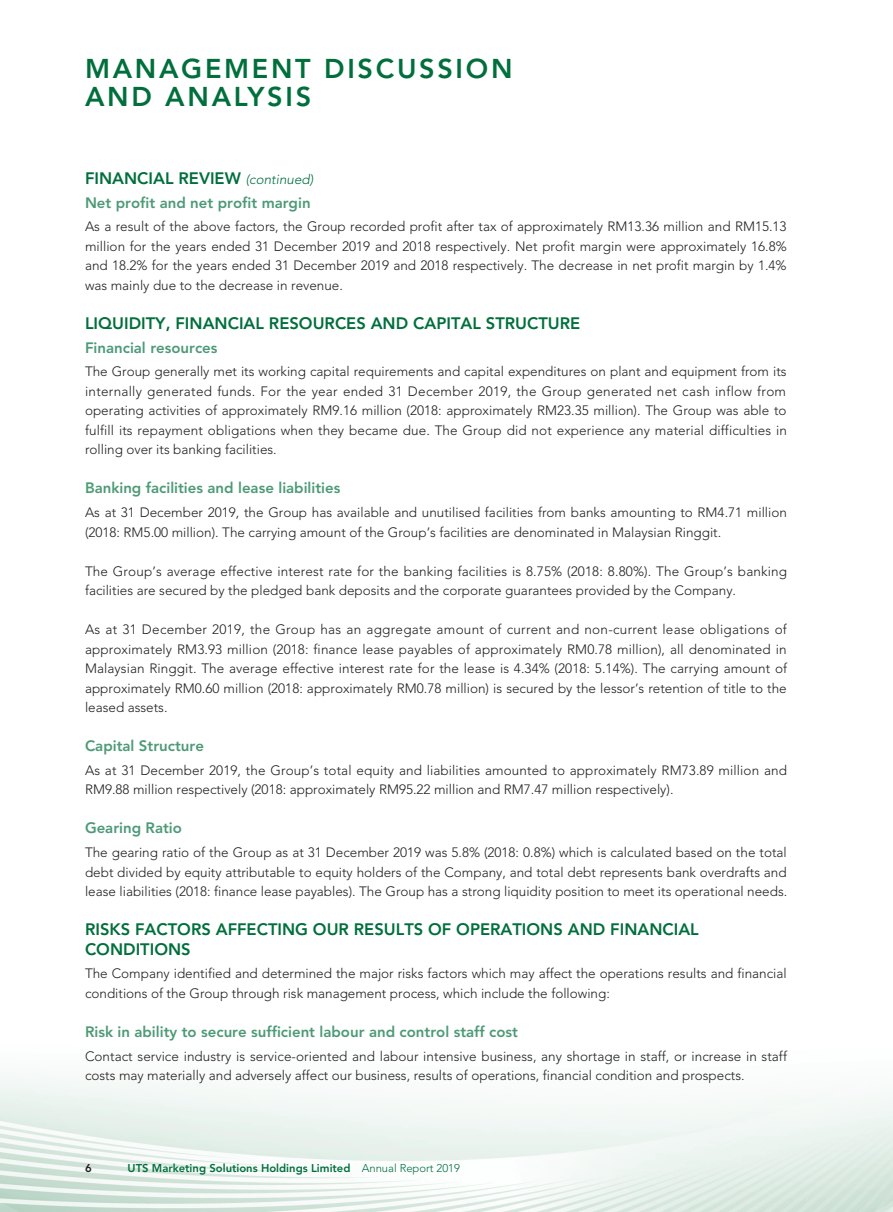
<style>
.page{position:relative;width:893px;height:1212px;background:#fff}
.page>*{position:absolute;margin:0;border:0;box-sizing:border-box;transform-origin:0 0}
.t1{font:800 27px/28.5px "Avenir LT Std";letter-spacing:.1em;color:#006f3c}
.t2{font:800 16.5px/19.5px "Avenir LT Std";color:#006f3c}
.t3{font:800 15px "Avenir LT Std";color:#4d9a77}
.t4{font:300 13.5px/19.5px "Avenir LT Std";color:#231f20}
.t5{font:800 11.25px "Avenir LT Std";color:#006f3c}
.t6{font:800 11.25px "Avenir LT Std";color:#231f20}
.s1{font-weight:300;font-style:italic;font-size:13.5px}
.s2{font-weight:300}
</style>
<div class="page">
<h1 class="t1" style="left:85px;top:54px;width:429px">MANAGEMENT DISCUSSION<br>AND ANALYSIS</h1>
<p class="t2" style="left:85px;top:168px;width:230px">FINANCIAL REVIEW <span class="s1">(continued)</span></p>
<p class="t3" style="left:85px;top:193px;width:227px">Net profit and net profit margin</p>
<p class="t4" style="left:85px;top:217px;width:703px;text-align:justify">As a result of the above factors, the Group recorded profit after tax of approximately RM13.36 million and RM15.13 million for the years ended 31 December 2019 and 2018 respectively. Net profit margin were approximately 16.8% and 18.2% for the years ended 31 December 2019 and 2018 respectively. The decrease in net profit margin by 1.4% was mainly due to the decrease in revenue.</p>
<p class="t2" style="left:85px;top:313px;width:497px">LIQUIDITY, FINANCIAL RESOURCES AND CAPITAL STRUCTURE</p>
<p class="t3" style="left:85px;top:338px;width:134px">Financial resources</p>
<p class="t4" style="left:85px;top:362px;width:703px;text-align:justify">The Group generally met its working capital requirements and capital expenditures on plant and equipment from its internally generated funds. For the year ended 31 December 2019, the Group generated net cash inflow from operating activities of approximately RM9.16 million (2018: approximately RM23.35 million). The Group was able to fulfill its repayment obligations when they became due. The Group did not experience any material difficulties in rolling over its banking facilities.</p>
<p class="t3" style="left:85px;top:479px;width:257px">Banking facilities and lease liabilities</p>
<p class="t4" style="left:85px;top:503px;width:703px">As at 31 December 2019, the Group has available and unutilised facilities from banks amounting to RM4.71 million (2018: RM5.00 million). The carrying amount of the Group’s facilities are denominated in Malaysian Ringgit.</p>
<p class="t4" style="left:85px;top:561px;width:703px">The Group’s average effective interest rate for the banking facilities is 8.75% (2018: 8.80%). The Group’s banking facilities are secured by the pledged bank deposits and the corporate guarantees provided by the Company.</p>
<p class="t4" style="left:85px;top:620px;width:703px;text-align:justify">As at 31 December 2019, the Group has an aggregate amount of current and non-current lease obligations of approximately RM3.93 million (2018: finance lease payables of approximately RM0.78 million), all denominated in Malaysian Ringgit. The average effective interest rate for the lease is 4.34% (2018: 5.14%). The carrying amount of approximately RM0.60 million (2018: approximately RM0.78 million) is secured by the lessor’s retention of title to the leased assets.</p>
<p class="t3" style="left:85px;top:737px;width:120px">Capital Structure</p>
<p class="t4" style="left:85px;top:760px;width:703px">As at 31 December 2019, the Group’s total equity and liabilities amounted to approximately RM73.89 million and<br>RM9.88 million respectively (2018: approximately RM95.22 million and RM7.47 million respectively).</p>
<p class="t3" style="left:85px;top:819px;width:98px">Gearing Ratio</p>
<p class="t4" style="left:85px;top:843px;width:704px;text-align:justify">The gearing ratio of the Group as at 31 December 2019 was 5.8% (2018: 0.8%) which is calculated based on the total debt divided by equity attributable to equity holders of the Company, and total debt represents bank overdrafts and lease liabilities (2018: finance lease payables). The Group has a strong liquidity position to meet its operational needs.</p>
<p class="t2" style="left:85px;top:920px;width:615px">RISKS FACTORS AFFECTING OUR RESULTS OF OPERATIONS AND FINANCIAL<br>CONDITIONS</p>
<p class="t4" style="left:85px;top:964px;width:703px">The Company identified and determined the major risks factors which may affect the operations results and financial conditions of the Group through risk management process, which include the following:</p>
<p class="t3" style="left:85px;top:1023px;width:435px">Risk in ability to secure sufficient labour and control staff cost</p>
<p class="t4" style="left:85px;top:1046px;width:703px">Contact service industry is service-oriented and labour intensive business, any shortage in staff, or increase in staff costs may materially and adversely affect our business, results of operations, financial condition and prospects.</p>
<p class="t6" style="left:85px;top:1162px;width:8px">6</p>
<p class="t5" style="left:128px;top:1162px;width:334px">UTS Marketing Solutions Holdings Limited <span class="s2">Annual Report 2019</span></p>
</div>
